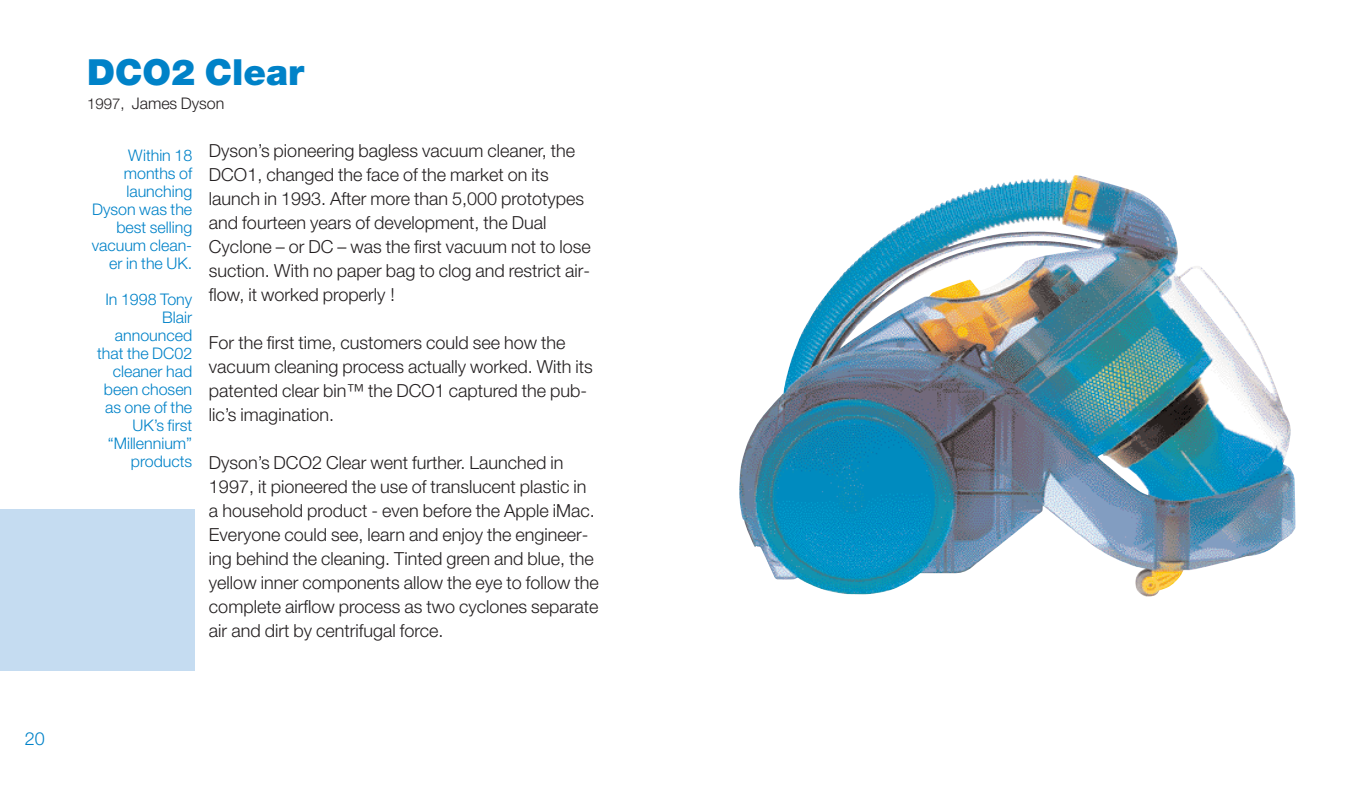
<style>
.page{position:relative;width:1361px;height:794px;background:#fff}
.page>*{position:absolute;margin:0;border:0;box-sizing:border-box;transform-origin:0 0}
.t1{font:900 36px "Helvetica Neue";color:#0082c8}
.t2{font:300 18px/24px "Helvetica Neue";color:#231f20}
.t3{font:300 18px "Helvetica Neue";color:#0082c8}
.t4{font:300 16px/18px "Helvetica Neue";color:#0082c8;text-align:right}
.t5{font:300 16px "Helvetica Neue";color:#231f20}
.s1{font-size:15px}
</style>
<div class="page">
<img style="left:739px;top:177px;width:557px;height:420px">
<div style="left:0;top:509px;width:194px;height:161px;background:#c5dcf1"></div>
<p class="t3" style="left:25px;top:728px;width:22px">20</p>
<h1 class="t1" style="left:87px;top:59px;width:218px">DCO2 Clear</h1>
<p class="t5" style="left:87px;top:94px;width:139px"><span class="s1">1997,</span> James Dyson</p>
<p class="t4" style="left:92px;top:146px;width:102px">Within 18 months of launching<br>Dyson was the best selling vacuum clean&shy;er in the UK.</p>
<p class="t4" style="left:97px;top:290px;width:97px">In 1998 Tony<br>Blair announced that the DC02 cleaner had been chosen as one of the<br>UK’s first “Millennium” products</p>
<p class="t2" style="left:209px;top:138px;width:383px">Dyson’s pioneering bagless vacuum cleaner, the DCO1, changed the face of the market on its launch in 1993. After more than 5,000 prototypes and fourteen years of development, the Dual Cyclone – or DC – was the first vacuum not to lose suction. With no paper bag to clog and restrict air&shy;flow, it worked properly !</p>
<p class="t2" style="left:209px;top:330px;width:385px">For the first time, customers could see how the vacuum cleaning process actually worked. With its patented clear bin™ the DCO1 captured the pub&shy;lic’s imagination.</p>
<p class="t2" style="left:209px;top:450px;width:391px">Dyson’s DCO2 Clear went further. Launched in 1997, it pioneered the use of translucent plastic in a household product - even before the Apple iMac.<br>Everyone could see, learn and enjoy the engineer&shy;ing behind the cleaning. Tinted green and blue, the yellow inner components allow the eye to follow the complete airflow process as two cyclones separate air and dirt by centrifugal force.</p>
</div>
